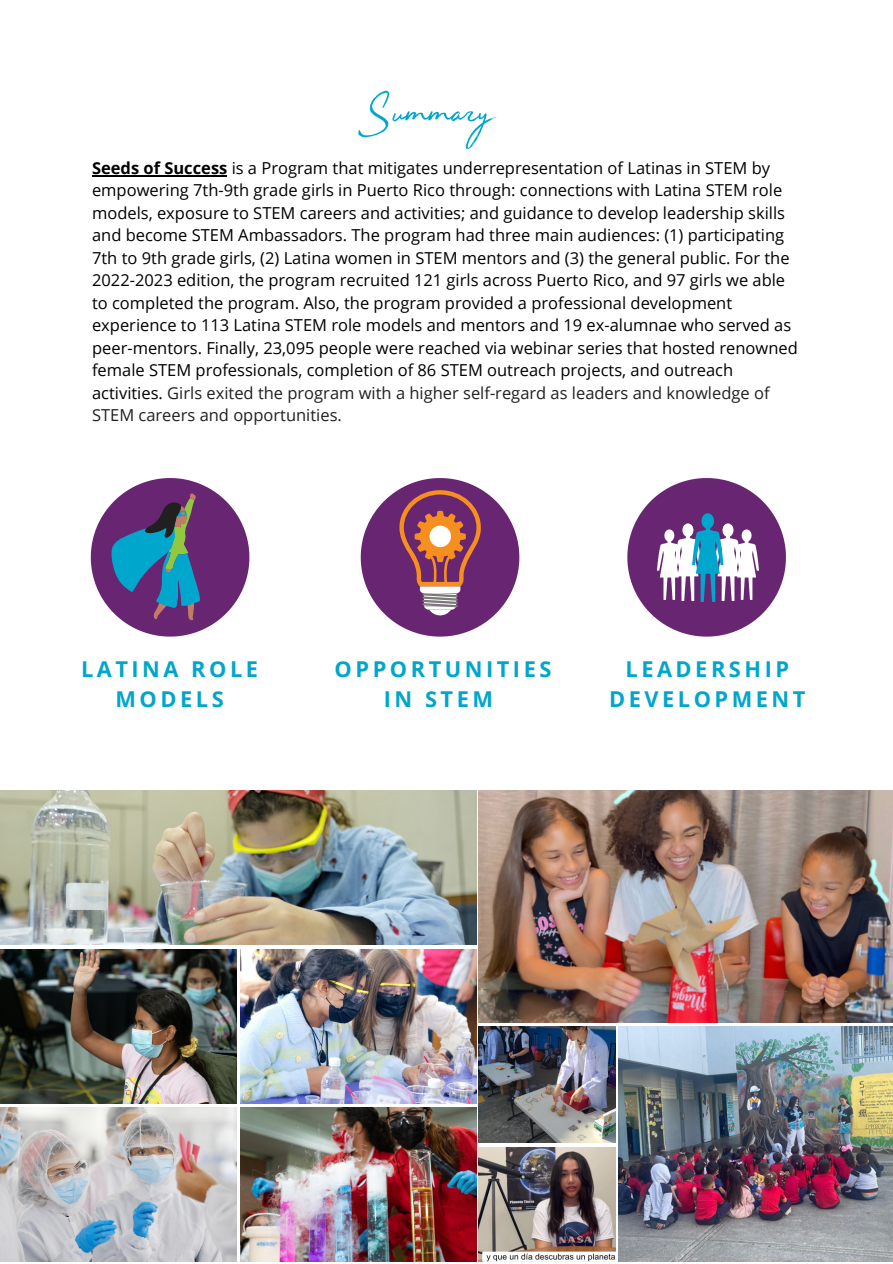
<style>
.page{position:relative;width:893px;height:1264px;background:#fff}
.page>*{position:absolute;margin:0;border:0;box-sizing:border-box;transform-origin:0 0}
.t1{font:52.5px "Stay Rad";color:#00a6cb}
.t2{font:700 21.9px/30px "Open Sans";letter-spacing:.16em;color:#00a6cb;text-align:center}
.t3{font:16.5px/22.5px "Open Sans";color:#000}
.s1{font-weight:700}
.s2{color:#212021}
</style>
<div class="page">
<svg style="left:627px;top:478px;width:158px;height:158px"></svg>
<svg style="left:361px;top:478px;width:158px;height:158px"></svg>
<svg style="left:91px;top:478px;width:158px;height:158px"></svg>
<hr style="left:92px;top:175px;width:72px;height:1px;background:#000">
<hr style="left:164px;top:175px;width:63px;height:1px;background:#000">
<img style="left:0;top:949px;width:236px;height:154px">
<img style="left:241px;top:949px;width:236px;height:154px">
<img style="left:0;top:1107px;width:236px;height:154px">
<img style="left:241px;top:1107px;width:236px;height:154px">
<img style="left:0;top:790px;width:477px;height:154px">
<img style="left:478px;top:790px;width:414px;height:232px">
<img style="left:478px;top:1026px;width:137px;height:116px">
<img style="left:618px;top:1026px;width:274px;height:235px">
<img style="left:478px;top:1147px;width:137px;height:114px">
<p class="t1" style="left:367px;top:94px;width:125px">Summary</p>
<p class="t3" style="left:92px;top:156px;width:707px"><span class="s1">Seeds of Success</span> is a Program that mitigates underrepresentation of Latinas in STEM by empowering 7th-9th grade girls in Puerto Rico through: connections with Latina STEM role models, exposure to STEM careers and activities; and guidance to develop leadership skills and become STEM Ambassadors. The program had three main audiences: (1) participating 7th to 9th grade girls, (2) Latina women in STEM mentors and (3) the general public. For the 2022-2023 edition, the program recruited 121 girls across Puerto Rico, and 97 girls we able to completed the program. Also, the program provided a professional development experience to 113 Latina STEM role models and mentors and 19 ex-alumnae who served as peer-mentors. Finally, 23,095 people were reached via webinar series that hosted renowned female STEM professionals, completion of 86 STEM outreach projects, and outreach activities. <span class="s2">Girls exited the program with a higher self-regard as leaders and knowledge of STEM careers and opportunities.</span></p>
<p class="t2" style="left:81px;top:653px;width:179px">LATINA ROLE<br>MODELS</p>
<p class="t2" style="left:334px;top:653px;width:218px">OPPORTUNITIES<br>IN STEM</p>
<p class="t2" style="left:609px;top:653px;width:198px">LEADERSHIP<br>DEVELOPMENT</p>
</div>
